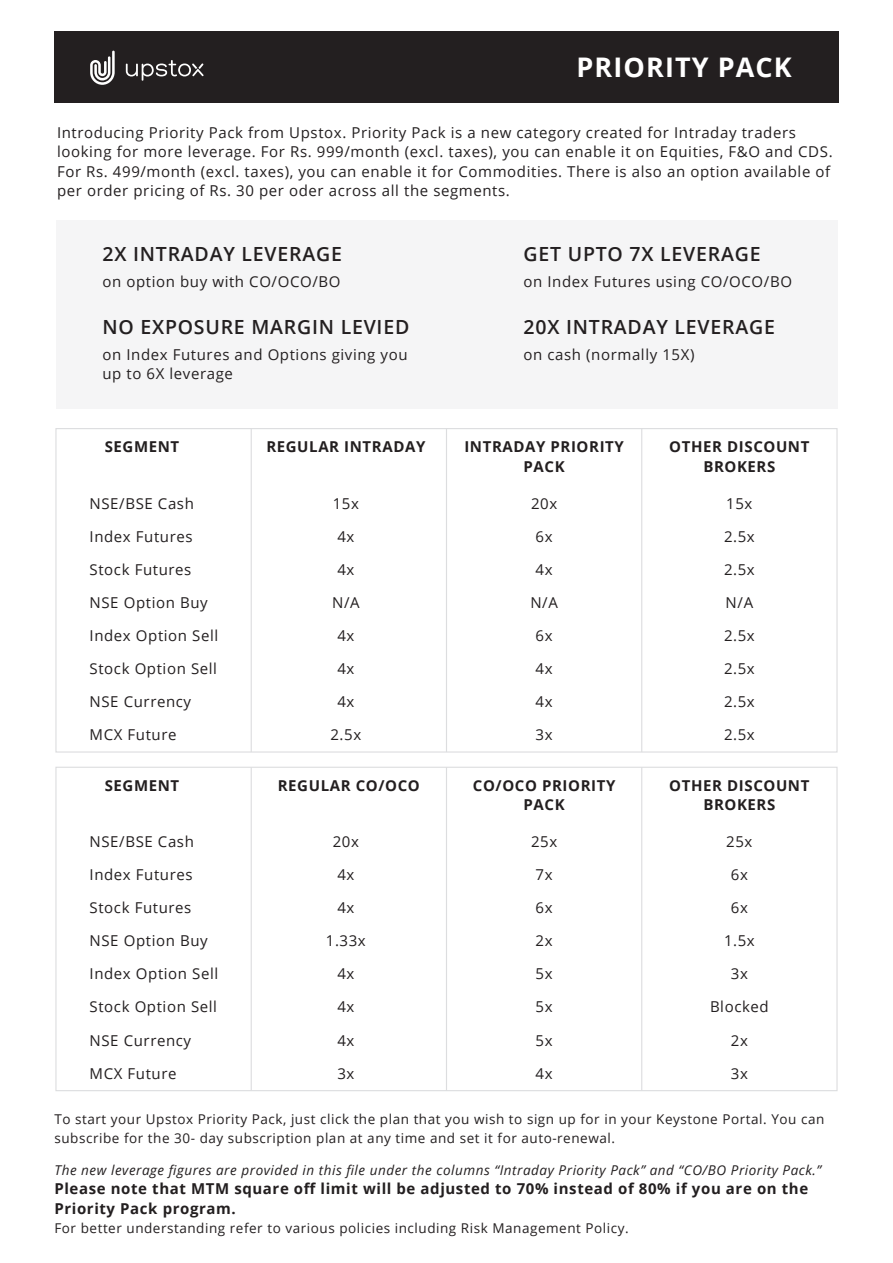
<style>
.page{position:relative;width:893px;height:1263px;background:#fff}
.page>*{position:absolute;margin:0;border:0;box-sizing:border-box;transform-origin:0 0}
.t1{font:700 27px "Open Sans";letter-spacing:.04em;color:#fff}
.t2{font:600 19.5px "Open Sans";letter-spacing:.04em;color:#231f20}
.t3{font:15px/19.5px "Open Sans";letter-spacing:.04em;color:#231f20}
.t4{font:700 15px/19.5px "Open Sans";letter-spacing:.04em;color:#231f20;text-align:center}
.t5{font:13.5px/19.5px "Open Sans";letter-spacing:.04em;color:#231f20}
.t6{font:italic 13.5px "Open Sans";letter-spacing:.04em;color:#231f20}
</style>
<div class="page">
<div style="left:54px;top:31px;width:784px;height:72px;background:#231f20"></div>
<svg style="left:90px;top:51px;width:25px;height:34px"></svg>
<svg style="left:126px;top:60px;width:78px;height:21px"></svg>
<div style="left:56px;top:220px;width:781px;height:189px;background:#f5f5f6"></div>
<hr style="left:251px;top:429px;width:1px;height:323px;background:#dcdddf">
<hr style="left:446px;top:429px;width:1px;height:323px;background:#dcdddf">
<hr style="left:641px;top:429px;width:1px;height:323px;background:#dcdddf">
<hr style="left:251px;top:767px;width:1px;height:324px;background:#dcdddf">
<hr style="left:446px;top:767px;width:1px;height:324px;background:#dcdddf">
<hr style="left:641px;top:767px;width:1px;height:324px;background:#dcdddf">
<h1 class="t1" style="left:577px;top:48px;width:217px">PRIORITY PACK</h1>
<p class="t3" style="left:57px;top:122px;width:777px">Introducing Priority Pack from Upstox. Priority Pack is a new category created for Intraday traders looking for more leverage. For Rs. 999/month (excl. taxes), you can enable it on Equities, F&amp;O and CDS.<br>For Rs. 499/month (excl. taxes), you can enable it for Commodities. There is also an option available of per order pricing of Rs. 30 per oder across all the segments.</p>
<h2 class="t2" style="left:102px;top:241px;width:241px">2X INTRADAY LEVERAGE</h2>
<p class="t3" style="left:102px;top:271px;width:240px">on option buy with CO/OCO/BO</p>
<h2 class="t2" style="left:102px;top:314px;width:308px">NO EXPOSURE MARGIN LEVIED</h2>
<p class="t3" style="left:102px;top:344px;width:307px">on Index Futures and Options giving you up to 6X leverage</p>
<h2 class="t2" style="left:523px;top:241px;width:239px">GET UPTO 7X LEVERAGE</h2>
<p class="t3" style="left:523px;top:271px;width:270px">on Index Futures using CO/OCO/BO</p>
<h2 class="t2" style="left:523px;top:314px;width:253px">20X INTRADAY LEVERAGE</h2>
<p class="t3" style="left:523px;top:344px;width:172px">on cash (normally 15X)</p>
<p class="t4" style="left:105px;top:436px;width:76px">SEGMENT</p>
<p class="t4" style="left:266px;top:436px;width:161px">REGULAR INTRADAY</p>
<p class="t4" style="left:669px;top:436px;width:142px">OTHER DISCOUNT<br>BROKERS</p>
<p class="t4" style="left:464px;top:436px;width:161px">INTRADAY PRIORITY<br>PACK</p>
<p class="t3" style="left:90px;top:493px;width:106px">NSE/BSE Cash</p>
<p class="t3" style="left:90px;top:526px;width:105px">Index Futures</p>
<p class="t3" style="left:90px;top:559px;width:103px">Stock Futures</p>
<p class="t3" style="left:90px;top:592px;width:120px">NSE Option Buy</p>
<p class="t3" style="left:90px;top:625px;width:130px">Index Option Sell</p>
<p class="t3" style="left:90px;top:658px;width:129px">Stock Option Sell</p>
<p class="t3" style="left:90px;top:691px;width:103px">NSE Currency</p>
<p class="t3" style="left:90px;top:724px;width:88px">MCX Future</p>
<p class="t3" style="left:333px;top:493px;width:28px">15x</p>
<p class="t3" style="left:337px;top:526px;width:19px">4x</p>
<p class="t3" style="left:337px;top:559px;width:19px">4x</p>
<p class="t3" style="left:332px;top:592px;width:29px">N/A</p>
<p class="t3" style="left:337px;top:625px;width:19px">4x</p>
<p class="t3" style="left:337px;top:658px;width:19px">4x</p>
<p class="t3" style="left:337px;top:691px;width:19px">4x</p>
<p class="t3" style="left:330px;top:724px;width:32px">2.5x</p>
<p class="t3" style="left:531px;top:493px;width:28px">20x</p>
<p class="t3" style="left:536px;top:526px;width:19px">6x</p>
<p class="t3" style="left:536px;top:559px;width:19px">4x</p>
<p class="t3" style="left:530px;top:592px;width:29px">N/A</p>
<p class="t3" style="left:536px;top:625px;width:19px">6x</p>
<p class="t3" style="left:536px;top:658px;width:19px">4x</p>
<p class="t3" style="left:536px;top:691px;width:19px">4x</p>
<p class="t3" style="left:536px;top:724px;width:19px">3x</p>
<p class="t3" style="left:726px;top:493px;width:28px">15x</p>
<p class="t3" style="left:724px;top:526px;width:32px">2.5x</p>
<p class="t3" style="left:724px;top:559px;width:32px">2.5x</p>
<p class="t3" style="left:726px;top:592px;width:29px">N/A</p>
<p class="t3" style="left:724px;top:625px;width:32px">2.5x</p>
<p class="t3" style="left:724px;top:658px;width:32px">2.5x</p>
<p class="t3" style="left:724px;top:691px;width:32px">2.5x</p>
<p class="t3" style="left:724px;top:724px;width:32px">2.5x</p>
<p class="t4" style="left:105px;top:775px;width:76px">SEGMENT</p>
<p class="t4" style="left:278px;top:775px;width:144px">REGULAR CO/OCO</p>
<p class="t4" style="left:669px;top:775px;width:142px">OTHER DISCOUNT<br>BROKERS</p>
<p class="t4" style="left:473px;top:775px;width:144px">CO/OCO PRIORITY<br>PACK</p>
<p class="t3" style="left:90px;top:832px;width:106px">NSE/BSE Cash</p>
<p class="t3" style="left:90px;top:865px;width:105px">Index Futures</p>
<p class="t3" style="left:90px;top:898px;width:103px">Stock Futures</p>
<p class="t3" style="left:90px;top:931px;width:120px">NSE Option Buy</p>
<p class="t3" style="left:90px;top:964px;width:130px">Index Option Sell</p>
<p class="t3" style="left:90px;top:997px;width:129px">Stock Option Sell</p>
<p class="t3" style="left:90px;top:1030px;width:103px">NSE Currency</p>
<p class="t3" style="left:90px;top:1063px;width:88px">MCX Future</p>
<p class="t3" style="left:333px;top:832px;width:28px">20x</p>
<p class="t3" style="left:337px;top:865px;width:19px">4x</p>
<p class="t3" style="left:337px;top:898px;width:19px">4x</p>
<p class="t3" style="left:326px;top:931px;width:41px">1.33x</p>
<p class="t3" style="left:337px;top:964px;width:19px">4x</p>
<p class="t3" style="left:337px;top:997px;width:19px">4x</p>
<p class="t3" style="left:337px;top:1030px;width:19px">4x</p>
<p class="t3" style="left:337px;top:1063px;width:19px">3x</p>
<p class="t3" style="left:531px;top:832px;width:28px">25x</p>
<p class="t3" style="left:536px;top:865px;width:19px">7x</p>
<p class="t3" style="left:536px;top:898px;width:19px">6x</p>
<p class="t3" style="left:536px;top:931px;width:19px">2x</p>
<p class="t3" style="left:536px;top:964px;width:19px">5x</p>
<p class="t3" style="left:536px;top:997px;width:19px">5x</p>
<p class="t3" style="left:536px;top:1030px;width:19px">5x</p>
<p class="t3" style="left:536px;top:1063px;width:19px">4x</p>
<p class="t3" style="left:726px;top:832px;width:28px">25x</p>
<p class="t3" style="left:731px;top:865px;width:19px">6x</p>
<p class="t3" style="left:731px;top:898px;width:19px">6x</p>
<p class="t3" style="left:724px;top:931px;width:32px">1.5x</p>
<p class="t3" style="left:731px;top:964px;width:19px">3x</p>
<p class="t3" style="left:710px;top:997px;width:60px">Blocked</p>
<p class="t3" style="left:731px;top:1030px;width:19px">2x</p>
<p class="t3" style="left:731px;top:1063px;width:19px">3x</p>
<p class="t5" style="left:54px;top:1109px;width:771px">To start your Upstox Priority Pack, just click the plan that you wish to sign up for in your Keystone Portal. You can subscribe for the 30- day subscription plan at any time and set it for auto-renewal.</p>
<p class="t6" style="left:54px;top:1161px;width:768px">The new leverage figures are provided in this file under the columns “Intraday Priority Pack” and “CO/BO Priority Pack.”</p>
<p class="t4" style="left:54px;top:1179px;width:755px;text-align:left">Please note that MTM square off limit will be adjusted to 70% instead of 80% if you are on the<br>Priority Pack program.</p>
<p class="t5" style="left:54px;top:1218px;width:576px">For better understanding refer to various policies including Risk Management Policy.</p>
</div>
